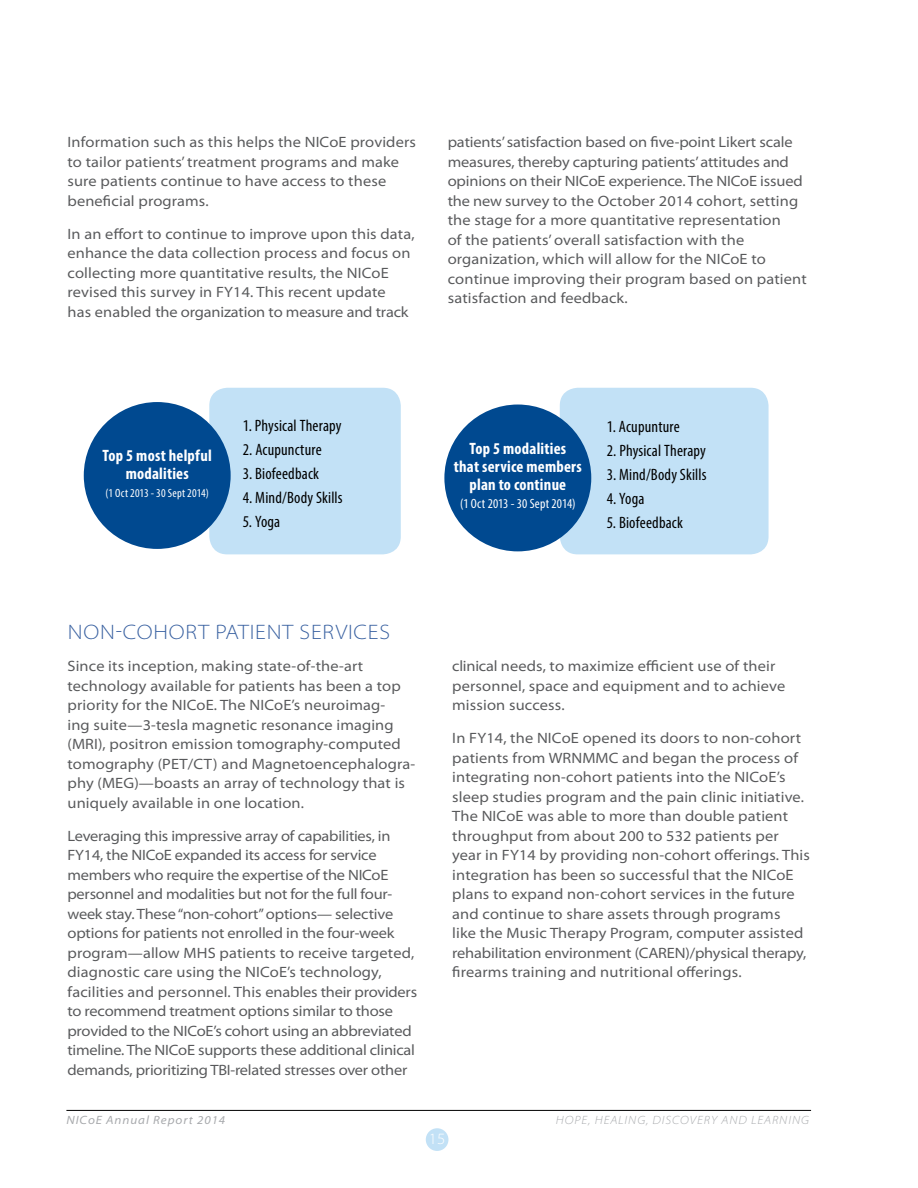
<style>
.page{position:relative;width:918px;height:1188px;background:#fff}
.page>*{position:absolute;margin:0;border:0;box-sizing:border-box;transform-origin:0 0}
.t1{font:300 semi-expanded 21px "Myriad Pro";letter-spacing:.04em;color:#3860a0}
.t2{font:condensed 16.5px "Myriad Pro";letter-spacing:.01em;color:#000}
.t3{font:700 condensed 16.5px/18px "Myriad Pro";letter-spacing:.015em;color:#fff;text-align:center}
.t4{font:300 semi-expanded 15.75px "Myriad Pro";color:#fff}
.t5{font:semi-expanded 15px/19.5px "Myriad Pro";letter-spacing:.01em;color:#58595b}
.t6{font:semi-expanded 15px/19.5px "Myriad Pro";letter-spacing:-.015em;color:#58595b}
.t7{font:condensed 13.5px "Myriad Pro";letter-spacing:.01em;color:#fff}
.t8{font:italic 300 semi-expanded 12px "Myriad Pro";letter-spacing:.08em;color:#a7a9ac}
.t9{font:italic semi-expanded 12px "Myriad Pro";letter-spacing:.08em;color:#a7a9ac}
.t10{font:condensed 12px "Myriad Pro";letter-spacing:.015em;color:#fff}
</style>
<div class="page">
<hr style="left:66px;top:1110px;width:745px;height:1px;background:#000">
<div style="left:426px;top:1128px;width:22px;height:23px;background:#c2e1f6;border-radius:50%"></div>
<div style="left:560px;top:388px;width:209px;height:166px;background:#c2e1f6;border-radius:18px"></div>
<div style="left:444px;top:405px;width:147px;height:146px;background:#004990;border-radius:50%"></div>
<div style="left:209px;top:388px;width:192px;height:166px;background:#c2e1f6;border-radius:18px"></div>
<div style="left:84px;top:402px;width:147px;height:147px;background:#004990;border-radius:50%"></div>
<p class="t5" style="left:68px;top:133px;width:350px">Information such as this helps the NICoE providers to tailor patients’ treatment programs and make sure patients continue to have access to these beneficial programs.</p>
<p class="t5" style="left:68px;top:224px;width:349px">In an effort to continue to improve upon this data, enhance the data collection process and focus on collecting more quantitative results, the NICoE revised this survey in FY14. This recent update<br>has enabled the organization to measure and track</p>
<p class="t5" style="left:448px;top:133px;width:361px">patients’ satisfaction based on five-point Likert scale measures, thereby capturing patients’ attitudes and opinions on their NICoE experience. The NICoE issued the new survey to the October 2014 cohort, setting the stage for a more quantitative representation<br>of the patients’ overall satisfaction with the organization, which will allow for the NICoE to continue improving their program based on patient satisfaction and feedback.</p>
<p class="t3" style="left:103px;top:446px;width:111px">Top 5 most helpful modalities</p>
<p class="t10" style="left:106px;top:486px;width:105px">(1 Oct 2013 - 30 Sept 2014)</p>
<p class="t2" style="left:243px;top:415px;width:100px">1. Physical Therapy</p>
<p class="t2" style="left:243px;top:439px;width:80px">2. Acupuncture</p>
<p class="t2" style="left:243px;top:463px;width:78px">3. Biofeedback</p>
<p class="t2" style="left:243px;top:487px;width:101px">4. Mind/Body Skills</p>
<p class="t2" style="left:243px;top:511px;width:39px">5. Yoga</p>
<p class="t3" style="left:454px;top:439px;width:129px">Top 5 modalities<br>that service members plan to continue</p>
<p class="t7" style="left:460px;top:495px;width:117px">(1 Oct 2013 - 30 Sept 2014)</p>
<p class="t2" style="left:607px;top:416px;width:74px">1. Acupunture</p>
<p class="t2" style="left:607px;top:440px;width:101px">2. Physical Therapy</p>
<p class="t2" style="left:607px;top:464px;width:101px">3. Mind/Body Skills</p>
<p class="t2" style="left:607px;top:488px;width:39px">4. Yoga</p>
<p class="t2" style="left:607px;top:512px;width:78px">5. Biofeedback</p>
<h3 class="t1" style="left:68px;top:620px;width:324px">NON-COHORT PATIENT SERVICES</h3>
<p class="t5" style="left:68px;top:657px;width:349px">Since its inception, making state-of-the-art technology available for patients has been a top priority for the NICoE. The NICoE’s neuroimag-<br>ing suite—3-tesla magnetic resonance imaging (MRI), positron emission tomography-computed tomography (PET/CT) and Magnetoencephalogra&shy;phy (MEG)—boasts an array of technology that is uniquely available in one location.</p>
<p class="t6" style="left:68px;top:826px;width:351px">Leveraging this impressive array of capabilities, in FY14, the NICoE expanded its access for service members who require the expertise of the NICoE personnel and modalities but not for the full four&shy;week stay. These “non-cohort” options— selective options for patients not enrolled in the four-week program—allow MHS patients to receive targeted, diagnostic care using the NICoE’s technology, facilities and personnel. This enables their providers to recommend treatment options similar to those provided to the NICoE’s cohort using an abbreviated timeline. The NICoE supports these additional clinical demands, prioritizing TBI-related stresses over other</p>
<p class="t5" style="left:452px;top:657px;width:335px">clinical needs, to maximize efficient use of their personnel, space and equipment and to achieve mission success.</p>
<p class="t5" style="left:452px;top:729px;width:359px">In FY14, the NICoE opened its doors to non-cohort patients from WRNMMC and began the process of integrating non-cohort patients into the NICoE’s sleep studies program and the pain clinic initiative.<br>The NICoE was able to more than double patient throughput from about 200 to 532 patients per year in FY14 by providing non-cohort offerings. This integration has been so successful that the NICoE plans to expand non-cohort services in the future and continue to share assets through programs<br>like the Music Therapy Program, computer assisted rehabilitation environment (CAREN)/physical therapy, firearms training and nutritional offerings.</p>
<p class="t9" style="left:66px;top:1114px;width:160px">NICoE Annual Report 2014</p>
<p class="t8" style="left:556px;top:1114px;width:254px">HOPE, HEALING, DISCOVERY AND LEARNING</p>
<p class="t4" style="left:429px;top:1130px;width:18px">15</p>
</div>
